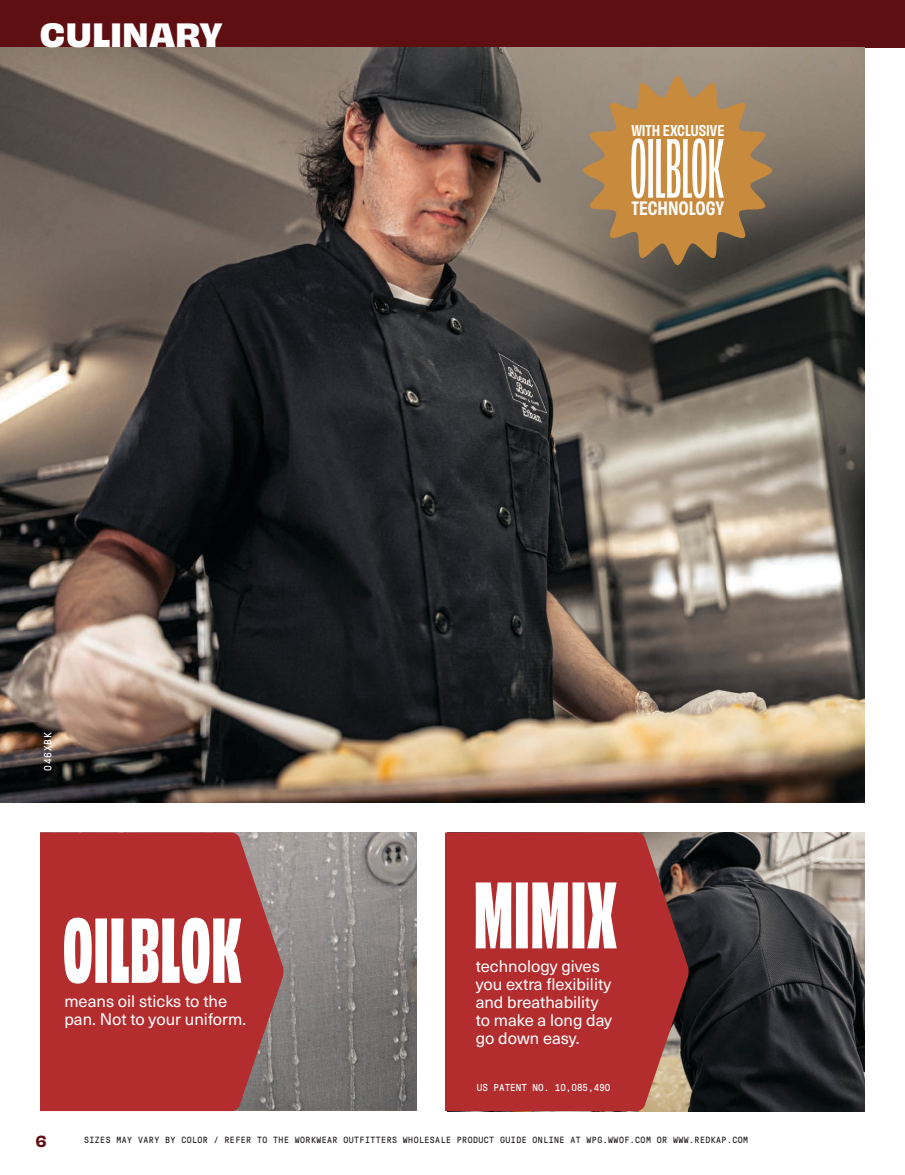
<style>
.page{position:relative;width:905px;height:1175px;background:#fff}
.page>*{position:absolute;margin:0;border:0;box-sizing:border-box;transform-origin:0 0}
.t1{font:78.15px "Obviously Comp Semi";color:#fff}
.t2{font:700 31.5px "Obviously";color:#fff}
.t3{font:18px "Obviously Narw Semi";color:#fff}
.t4{font:16.5px/18px "Neue Haas Unica W1 G";color:#fff}
.t5{font:15px "Obviously Semi";color:#5e0f12}
.t6{font:14.55px "Obviously Narw Semi";color:#fff}
.t7{font:10.5px "GT Pressura Mono";letter-spacing:.075em;color:#fff}
.t8{font:10.05px "GT Pressura Mono";color:#fff}
.t9{font:9px "GT Pressura Mono";letter-spacing:.05em;color:#231f20}
</style>
<div class="page">
<div style="left:0;top:0;width:904px;height:47px;background:#5e0f12"></div>
<img style="left:0;top:47px;width:864px;height:755px">
<svg style="left:583px;top:76px;width:189px;height:189px;background:#ab814d"></svg>
<img style="left:688px;top:832px;width:176px;height:279px">
<svg style="left:446px;top:832px;width:242px;height:279px;background:#ad3333"></svg>
<svg style="left:475px;top:882px;width:141px;height:66px"></svg>
<img style="left:40px;top:832px;width:377px;height:278px">
<svg style="left:41px;top:832px;width:242px;height:279px;background:#af3638"></svg>
<svg style="left:64px;top:917px;width:177px;height:66px"></svg>
<h2 class="t2" style="left:40px;top:10px;width:184px">CULINARY</h2>
<p class="t7" style="left:42px;top:770px;width:40px;rotate:-90deg">046XBK</p>
<p class="t4" style="left:64px;top:991px;width:183px">means oil sticks to the pan. Not to your uniform.</p>
<p class="t6" style="left:631px;top:120px;width:95px">WITH EXCLUSIVE</p>
<h1 class="t1" style="left:630px;top:116px;width:95px">OILBLOK</h1>
<p class="t3" style="left:631px;top:194px;width:94px">TECHNOLOGY</p>
<p class="t4" style="left:475px;top:956px;width:138px">technology gives you extra flexibility and breathability to make a long day go down easy.</p>
<p class="t8" style="left:477px;top:1082px;width:135px">US PATENT NO. 10,085,490</p>
<p class="t5" style="left:35px;top:1128px;width:13px">6</p>
<p class="t9" style="left:84px;top:1135px;width:665px">SIZES MAY VARY BY COLOR / REFER TO THE WORKWEAR OUTFITTERS WHOLESALE PRODUCT GUIDE ONLINE AT WPG.WWOF.COM OR WWW.REDKAP.COM</p>
</div>
